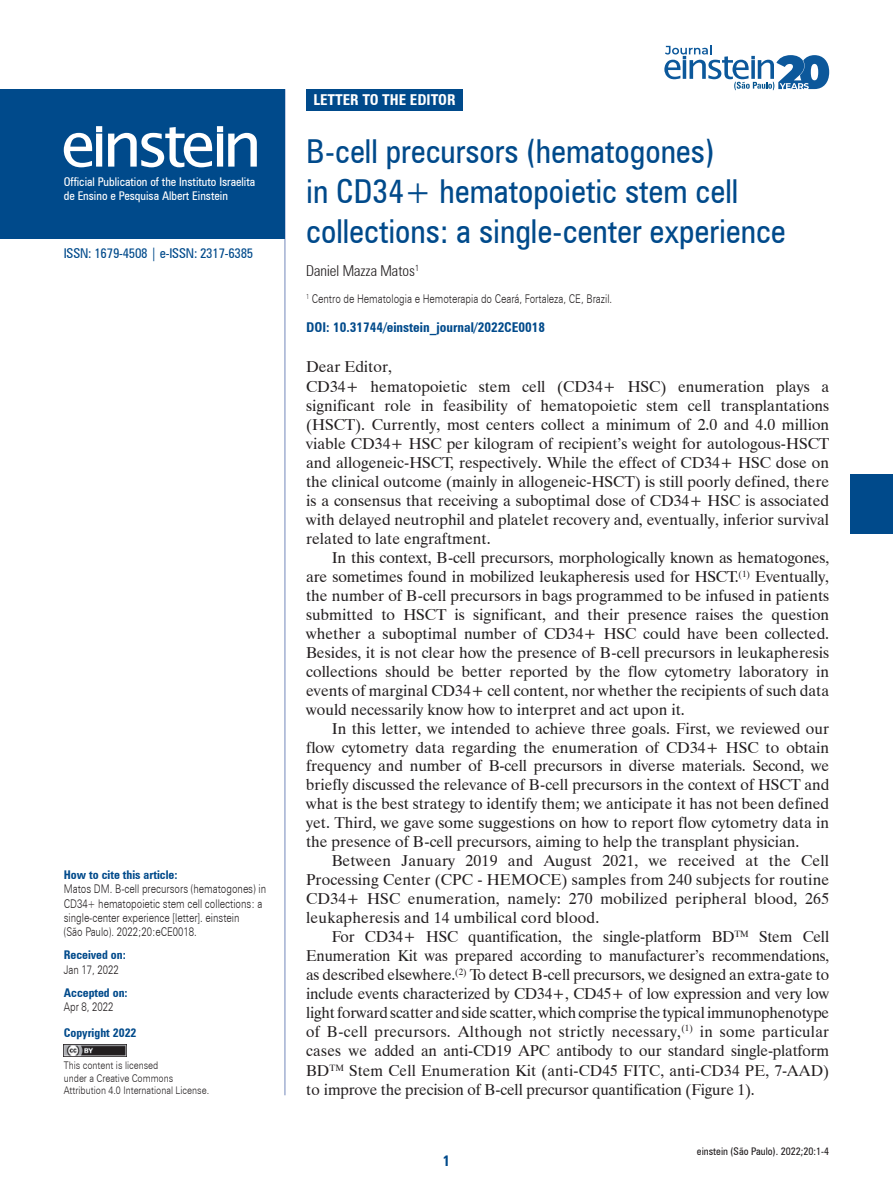
<style>
.page{position:relative;width:893px;height:1191px;background:#fff}
.page>*{position:absolute;margin:0;border:0;box-sizing:border-box;transform-origin:0 0}
.t1{font:condensed 33px/39.6px "Zurich BT";color:#004a8b}
.t2{font:15.75px/18.9px "Dutch 801 BT";color:#231f20;text-align:justify}
.t3{font:700 condensed 15px "Zurich BT";color:#fff}
.t4{font:300 condensed 15px "Zurich BT";color:#231f20}
.t5{font:700 condensed 15px "Zurich BT";color:#004a8b}
.t6{font:700 condensed 13.5px "Zurich BT";color:#004a8b}
.t7{font:condensed 13.5px "Zurich BT";letter-spacing:-.02em;color:#004a8b}
.t8{font:300 12px/14.4px "Zurich BT";color:#231f20;scale:.8 1}
.t9{font:condensed 12px/14.4px "Zurich BT";color:#fff}
.t10{font:700 condensed 12px "Zurich BT";color:#004a8b}
.t11{font:300 10.5px/12.6px "Zurich BT";color:#231f20;scale:.85 1}
.t12{font:condensed 10.5px "Zurich BT";color:#231f20}
</style>
<div class="page">
<img style="left:64px;top:1044px;width:63px;height:12px">
<hr style="left:284px;top:89px;width:2px;height:1006px;background:#a2b0d2">
<div style="left:0;top:89px;width:284px;height:149px;background:#004a8b"></div>
<div style="left:850px;top:474px;width:43px;height:60px;background:#004a8b"></div>
<svg style="left:108px;top:126px;width:149px;height:41px"></svg>
<svg style="left:64px;top:126px;width:38px;height:41px"></svg>
<div style="left:306px;top:89px;width:157px;height:21px;background:#004a8b"></div>
<svg style="left:664px;top:45px;width:165px;height:45px"></svg>
<p class="t9" style="left:64px;top:174px;width:193px">Official Publication of the Instituto Israelita de Ensino e Pesquisa Albert Einstein</p>
<p class="t7" style="left:64px;top:245px;width:191px">ISSN: 1679-4508 | e-ISSN: 2317-6385</p>
<p class="t10" style="left:64px;top:867px;width:115px">How to cite this article:</p>
<p class="t8" style="left:64px;top:881px;width:254px">Matos DM. B-cell precursors (hematogones) in CD34+ hematopoietic stem cell collections: a single-center experience [letter]. einstein<br>(São Paulo). 2022;20:eCE0018.</p>
<p class="t10" style="left:64px;top:947px;width:64px">Received on:</p>
<p class="t8" style="left:64px;top:962px;width:70px">Jan 17, 2022</p>
<p class="t10" style="left:64px;top:985px;width:65px">Accepted on:</p>
<p class="t8" style="left:64px;top:999px;width:64px">Apr 8, 2022</p>
<p class="t10" style="left:64px;top:1025px;width:74px">Copyright 2022</p>
<p class="t11" style="left:64px;top:1058px;width:173px">This content is licensed<br>under a Creative Commons<br>Attribution 4.0 International License.</p>
<p class="t3" style="left:313px;top:91px;width:144px">LETTER TO THE EDITOR</p>
<h1 class="t1" style="left:306px;top:131px;width:481px">B-cell precursors (hematogones)<br>in CD34+ hematopoietic stem cell collections: a single-center experience</h1>
<p class="t4" style="left:306px;top:261px;width:114px">Daniel Mazza Matos<sup>1</sup></p>
<p class="t8" style="left:306px;top:291px;width:384px"><sup>1</sup> Centro de Hematologia e Hemoterapia do Ceará, Fortaleza, CE, Brazil.</p>
<p class="t6" style="left:306px;top:319px;width:241px">DOI: 10.31744/einstein_journal/2022CE0018</p>
<p class="t2" style="left:306px;top:357px;width:525px;text-align:left">Dear Editor,<br>CD34+ hematopoietic stem cell (CD34+ HSC) enumeration plays a significant role in feasibility of hematopoietic stem cell transplantations (HSCT). Currently, most centers collect a minimum of 2.0 and 4.0 million viable CD34+ HSC per kilogram of recipient’s weight for autologous-HSCT and allogeneic-HSCT, respectively. While the effect of CD34+ HSC dose on the clinical outcome (mainly in allogeneic-HSCT) is still poorly defined, there is a consensus that receiving a suboptimal dose of CD34+ HSC is associated with delayed neutrophil and platelet recovery and, eventually, inferior survival related to late engraftment.</p>
<p class="t2" style="left:306px;top:548px;width:525px;text-indent:26px">In this context, B-cell precursors, morphologically known as hematogones, are sometimes found in mobilized leukapheresis used for HSCT.<sup>(1)</sup> Eventually, the number of B-cell precursors in bags programmed to be infused in patients submitted to HSCT is significant, and their presence raises the question whether a suboptimal number of CD34+ HSC could have been collected.<br>Besides, it is not clear how the presence of B-cell precursors in leukapheresis collections should be better reported by the flow cytometry laboratory in events of marginal CD34+ cell content, nor whether the recipients of such data would necessarily know how to interpret and act upon it.</p>
<p class="t2" style="left:306px;top:718px;width:525px;text-indent:26px">In this letter, we intended to achieve three goals. First, we reviewed our flow cytometry data regarding the enumeration of CD34+ HSC to obtain frequency and number of B-cell precursors in diverse materials. Second, we briefly discussed the relevance of B-cell precursors in the context of HSCT and what is the best strategy to identify them; we anticipate it has not been defined yet. Third, we gave some suggestions on how to report flow cytometry data in the presence of B-cell precursors, aiming to help the transplant physician.</p>
<p class="t2" style="left:306px;top:851px;width:525px;text-indent:26px">Between January 2019 and August 2021, we received at the Cell Processing Center (CPC - HEMOCE) samples from 240 subjects for routine CD34+ HSC enumeration, namely: 270 mobilized peripheral blood, 265 leukapheresis and 14 umbilical cord blood.</p>
<p class="t2" style="left:306px;top:926px;width:525px;text-indent:26px">For CD34+ HSC quantification, the single-platform BD<sup>TM</sup> Stem Cell Enumeration Kit was prepared according to manufacturer’s recommendations, as described elsewhere.<sup>(2)</sup> To detect B-cell precursors, we designed an extra-gate to include events characterized by CD34+, CD45+ of low expression and very low light forward scatter and side scatter, which comprise the typical immunophenotype of B-cell precursors. Although not strictly necessary,<sup>(1)</sup> in some particular cases we added an anti-CD19 APC antibody to our standard single-platform BD<sup>TM</sup> Stem Cell Enumeration Kit (anti-CD45 FITC, anti-CD34 PE, 7-AAD) to improve the precision of B-cell precursor quantification (Figure 1).</p>
<p class="t5" style="left:443px;top:1151px;width:9px">1</p>
<p class="t12" style="left:697px;top:1144px;width:134px">einstein (São Paulo). 2022;20:1-4</p>
</div>
